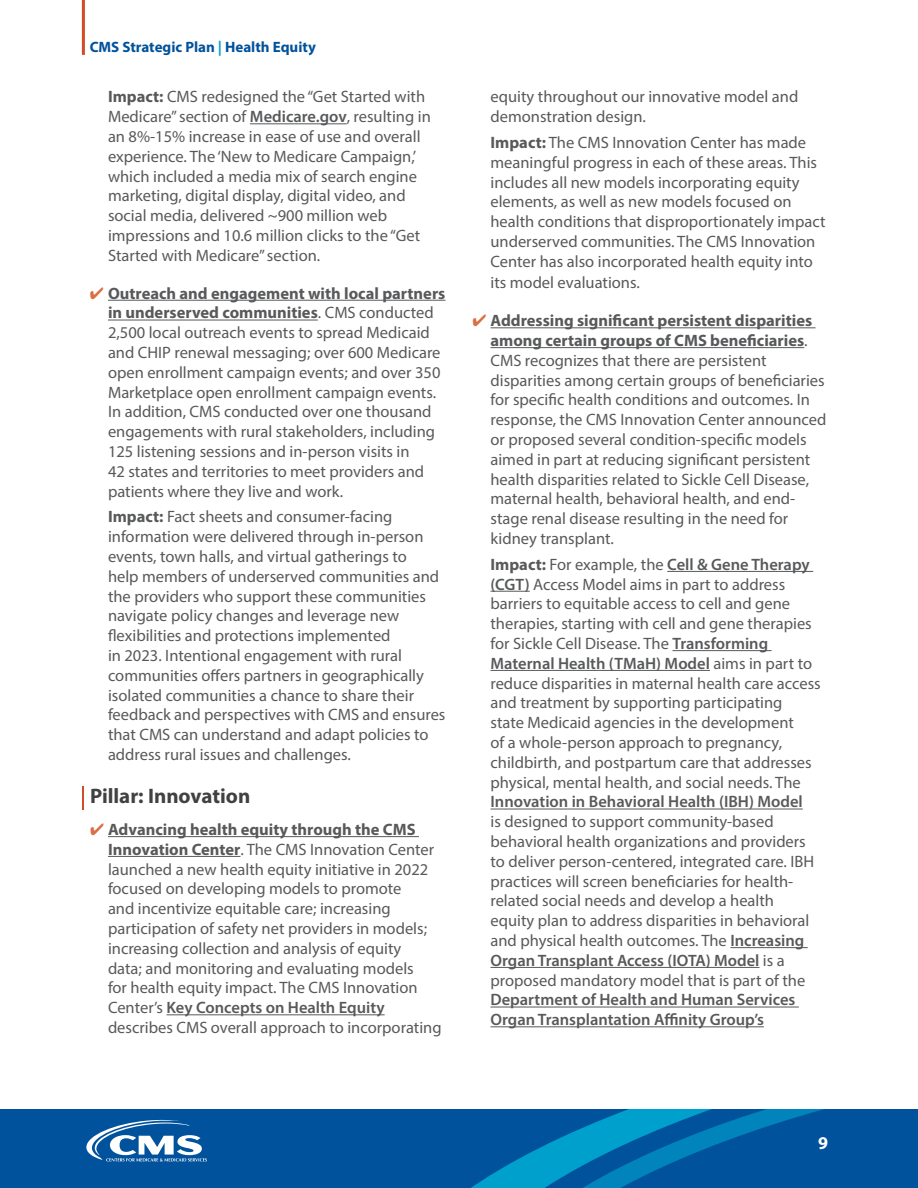
<style>
.page{position:relative;width:918px;height:1188px;background:#fff}
.page>*{position:absolute;margin:0;border:0;box-sizing:border-box;transform-origin:0 0}
.t1{font:700 21px "Myriad Pro";color:#414042}
.t2{font:700 18px "Myriad Pro";color:#fff}
.t3{font:16.5px/19.8px "Myriad Pro";color:#58595b}
.t4{font:600 16.5px/19.8px "Myriad Pro";color:#58595b}
.t5{font:700 15px "Myriad Pro";color:#00529c}
.s1{color:#00a0cc}
.s2{font-weight:700}
.s3{font-weight:600}
.s4{color:#da6e44}
</style>
<div class="page">
<hr style="left:82px;top:0;width:3px;height:55px;background:#d34b27">
<div style="left:0;top:1109px;width:918px;height:79px;background:#00529c"></div>
<svg style="left:86px;top:1120px;width:121px;height:42px"></svg>
<svg style="left:375px;top:1006px;width:424px;height:22px"></svg>
<svg style="left:471px;top:1109px;width:353px;height:79px"></svg>
<hr style="left:250px;top:123px;width:97px;height:1px;background:#58595b">
<hr style="left:108px;top:300px;width:338px;height:1px;background:#58595b">
<hr style="left:108px;top:320px;width:210px;height:1px;background:#58595b">
<hr style="left:82px;top:786px;width:2px;height:24px;background:#d34b27">
<hr style="left:108px;top:836px;width:311px;height:1px;background:#58595b">
<hr style="left:108px;top:856px;width:133px;height:1px;background:#58595b">
<hr style="left:167px;top:1014px;width:218px;height:1px;background:#58595b">
<hr style="left:490px;top:327px;width:326px;height:1px;background:#58595b">
<hr style="left:490px;top:347px;width:314px;height:1px;background:#58595b">
<hr style="left:667px;top:571px;width:146px;height:1px;background:#58595b">
<hr style="left:490px;top:591px;width:40px;height:1px;background:#58595b">
<hr style="left:673px;top:650px;width:99px;height:1px;background:#58595b">
<hr style="left:490px;top:670px;width:220px;height:1px;background:#58595b">
<hr style="left:490px;top:809px;width:313px;height:1px;background:#58595b">
<hr style="left:730px;top:947px;width:78px;height:1px;background:#58595b">
<hr style="left:490px;top:967px;width:269px;height:1px;background:#58595b">
<hr style="left:490px;top:1007px;width:309px;height:1px;background:#58595b">
<hr style="left:490px;top:1026px;width:274px;height:1px;background:#58595b">
<p class="t5" style="left:90px;top:38px;width:228px">CMS Strategic Plan <span class="s1">|</span> Health Equity</p>
<p class="t3" style="left:108px;top:87px;width:324px"><span class="s2">Impact:</span> CMS redesigned the “Get Started with Medicare” section of <span class="s3">Medicare.gov</span>, resulting in an 8%-15% increase in ease of use and overall experience. The ‘New to Medicare Campaign,’ which included a media mix of search engine marketing, digital display, digital video, and social media, delivered ~900 million web impressions and 10.6 million clicks to the “Get Started with Medicare” section.</p>
<p class="t3" style="left:108px;top:283px;width:339px;text-indent:-18px"><span class="s4">✔</span> <span class="s2">Outreach and engagement with local partners in underserved communities</span>. CMS conducted 2,500 local outreach events to spread Medicaid and CHIP renewal messaging; over 600 Medicare open enrollment campaign events; and over 350<br>Marketplace open enrollment campaign events.<br>In addition, CMS conducted over one thousand engagements with rural stakeholders, including 125 listening sessions and in-person visits in<br>42 states and territories to meet providers and patients where they live and work.</p>
<p class="t3" style="left:108px;top:507px;width:339px"><span class="s2">Impact:</span> Fact sheets and consumer-facing information were delivered through in-person events, town halls, and virtual gatherings to<br>help members of underserved communities and the providers who support these communities navigate policy changes and leverage new flexibilities and protections implemented<br>in 2023. Intentional engagement with rural communities offers partners in geographically isolated communities a chance to share their feedback and perspectives with CMS and ensures that CMS can understand and adapt policies to address rural issues and challenges.</p>
<p class="t1" style="left:90px;top:782px;width:162px">Pillar: Innovation</p>
<p class="t3" style="left:108px;top:819px;width:335px;text-indent:-18px"><span class="s4">✔</span> <span class="s2">Advancing health equity through the CMS Innovation Center</span>. The CMS Innovation Center launched a new health equity initiative in 2022 focused on developing models to promote<br>and incentivize equitable care; increasing participation of safety net providers in models; increasing collection and analysis of equity<br>data; and monitoring and evaluating models<br>for health equity impact. The CMS Innovation Center’s <span class="s3">Key Concepts on Health Equity </span>describes CMS overall approach to incorporating</p>
<p class="t3" style="left:490px;top:87px;width:309px">equity throughout our innovative model and demonstration design.</p>
<p class="t3" style="left:490px;top:132px;width:336px"><span class="s2">Impact:</span> The CMS Innovation Center has made meaningful progress in each of these areas. This includes all new models incorporating equity elements, as well as new models focused on health conditions that disproportionately impact underserved communities. The CMS Innovation Center has also incorporated health equity into</p>
<p class="t3" style="left:490px;top:273px;width:151px">its model evaluations.</p>
<p class="t3" style="left:490px;top:310px;width:337px;text-indent:-18px"><span class="s4">✔</span> <span class="s2">Addressing significant persistent disparities among certain groups of CMS beneficiaries</span>.<br>CMS recognizes that there are persistent disparities among certain groups of beneficiaries for specific health conditions and outcomes. In response, the CMS Innovation Center announced or proposed several condition-specific models aimed in part at reducing significant persistent health disparities related to Sickle Cell Disease, maternal health, behavioral health, and end&shy;stage renal disease resulting in the need for kidney transplant.</p>
<p class="t3" style="left:490px;top:554px;width:332px"><span class="s2">Impact:</span> For example, the <span class="s3">Cell &amp; Gene Therapy (CGT)</span> Access Model aims in part to address barriers to equitable access to cell and gene therapies, starting with cell and gene therapies for Sickle Cell Disease. The <span class="s3">Transforming Maternal Health (TMaH) Model</span> aims in part to reduce disparities in maternal health care access and treatment by supporting participating<br>state Medicaid agencies in the development<br>of a whole-person approach to pregnancy, childbirth, and postpartum care that addresses physical, mental health, and social needs. The</p>
<p class="t4" style="left:490px;top:792px;width:314px">Innovation in Behavioral Health (IBH) Model</p>
<p class="t3" style="left:490px;top:811px;width:325px">is designed to support community-based behavioral health organizations and providers to deliver person-centered, integrated care. IBH practices will screen beneficiaries for health&shy;related social needs and develop a health equity plan to address disparities in behavioral and physical health outcomes. The <span class="s3">Increasing Organ Transplant Access (IOTA) Model</span> is a proposed mandatory model that is part of the</p>
<p class="t4" style="left:490px;top:990px;width:306px">Department of Health and Human Services<br>Organ Transplantation Affinity Group’s</p>
<p class="t2" style="left:818px;top:1131px;width:11px">9</p>
</div>
